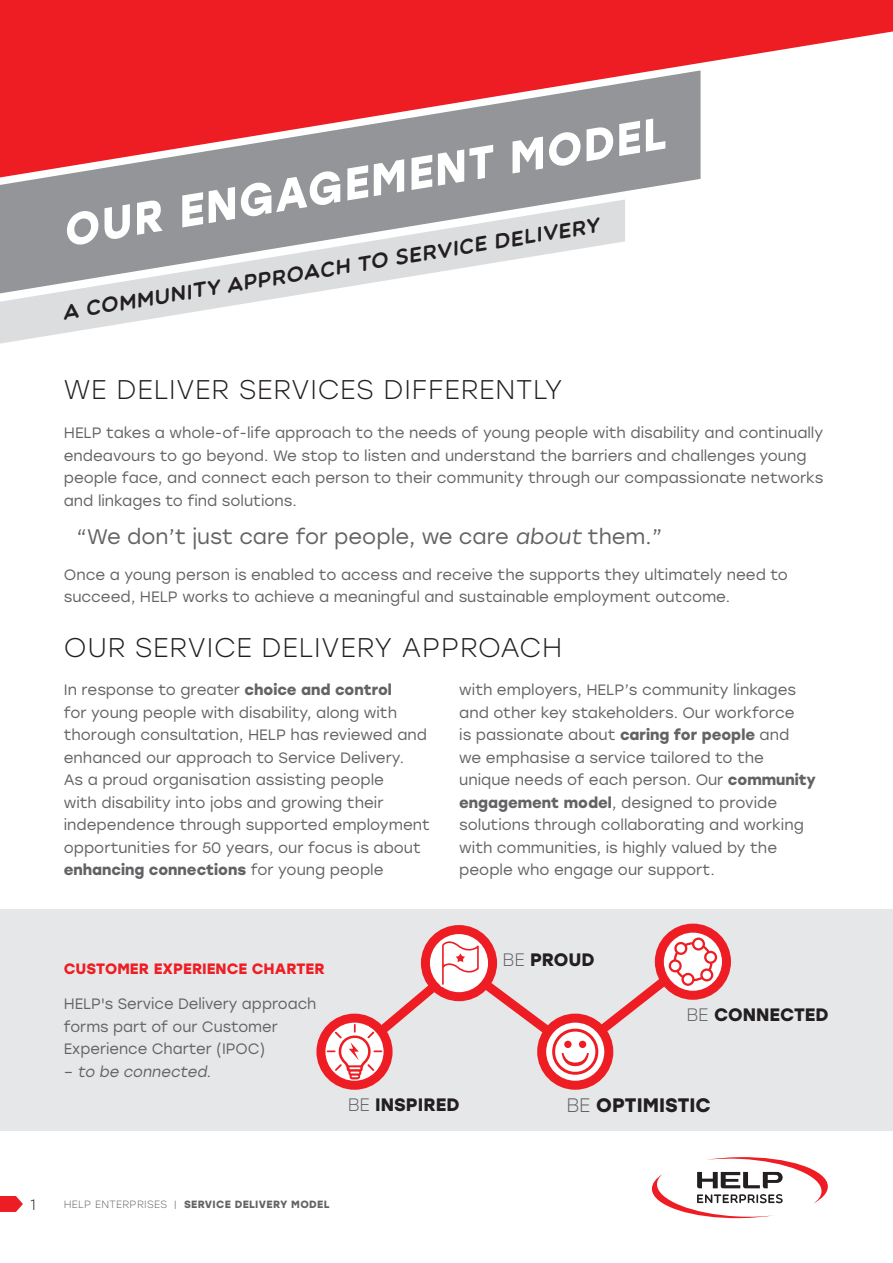
<style>
.page{position:relative;width:893px;height:1263px;background:#fff}
.page>*{position:absolute;margin:0;border:0;box-sizing:border-box;transform-origin:0 0}
.Device_Headline{font:italic 700 45px "Stolzl";color:#fff}
.Standard_Headline_St{font:300 27px "Stolzl";letter-spacing:.03em;color:#231f20}
.Standard_Copy{font:300 27px "Stolzl";letter-spacing:.03em;color:#231f20}
.Callout_1_-_GREY{font:21px "Stolzl";color:#636366}
.Device_Headline-2{font:italic 21px "Multicolore";color:#231f20}
.t1{font:700 19.5px "Stolzl";color:#231f20}
.t2{font:700 18px "Stolzl";color:#231f20}
.Standard_Copy-2{font:15px/22.5px "Stolzl";color:#636366}
.Standard_Copy-3{font:700 15px "Stolzl";color:#ee1d23}
.Standard_Copy-4{font:italic 15px "Stolzl";color:#636366}
.t3{font:300 15px "Stolzl";color:#231f20}
.t4{font:700 10.5px "Stolzl";letter-spacing:.03em;color:#636366}
.s1{font-weight:700}
.s2{font-style:normal}
.s3{font-weight:300;color:#636366}
.s4{font-weight:300}
</style>
<div class="page">
<svg style="left:0;top:1196px;width:23px;height:16px"></svg>
<svg style="left:652px;top:1157px;width:176px;height:61px"></svg>
<div style="left:0;top:909px;width:893px;height:221px;background:#e6e7e9"></div>
<svg style="left:0;top:293px;width:308px;height:51px"></svg>
<svg style="left:0;top:177px;width:701px;height:116px;fill:#939598"></svg>
<svg style="left:0;top:0;width:893px;height:177px;fill:#ee1d23"></svg>
<div style="left:421px;top:925px;width:76px;height:76px;border:9px solid #ee1d23;border-radius:50%"></div>
<div style="left:316px;top:1013px;width:77px;height:77px;border:9px solid #ee1d23;border-radius:50%"></div>
<div style="left:537px;top:1013px;width:76px;height:77px;border:9px solid #ee1d23;border-radius:50%"></div>
<svg style="left:659px;top:928px;width:67px;height:67px"></svg>
<div style="left:655px;top:924px;width:76px;height:76px;border:9px solid #ee1d23;border-radius:50%"></div>
<svg style="left:327px;top:937px;width:390px;height:142px"></svg>
<p class="Device_Headline" style="left:57px;top:197px;width:611px;rotate:-9deg">OUR ENGAGEMENT MODEL</p>
<p class="Device_Headline-2" style="left:60px;top:298px;width:545px;rotate:-9deg">A COMMUNITY APPROACH TO SERVICE DELIVERY</p>
<p class="Standard_Headline_St" style="left:64px;top:371px;width:500px">WE DELIVER SERVICES DIFFERENTLY</p>
<p class="Standard_Copy-2" style="left:64px;top:421px;width:761px">HELP takes a whole-of-life approach to the needs of young people with disability and continually endeavours to go beyond. We stop to listen and understand the barriers and challenges young people face, and connect each person to their community through our compassionate networks and linkages to find solutions.</p>
<p class="Callout_1_-_GREY" style="left:77px;top:522px;width:587px">“We don’t just care for people, we care about them.”</p>
<p class="Standard_Copy-2" style="left:64px;top:562px;width:726px">Once a young person is enabled to access and receive the supports they ultimately need to succeed, HELP works to achieve a meaningful and sustainable employment outcome.</p>
<p class="Standard_Copy" style="left:64px;top:629px;width:500px">OUR SERVICE DELIVERY APPROACH</p>
<p class="Standard_Copy-2" style="left:64px;top:678px;width:367px">In response to greater <span class="s1">choice and control<br></span>for young people with disability, along with thorough consultation, HELP has reviewed and enhanced our approach to Service Delivery.<br>As a proud organisation assisting people<br>with disability into jobs and growing their independence through supported employment opportunities for 50 years, our focus is about <span class="s1">enhancing connections</span> for young people</p>
<p class="Standard_Copy-2" style="left:459px;top:678px;width:358px">with employers, HELP’s community linkages and other key stakeholders. Our workforce<br>is passionate about <span class="s1">caring for people</span> and<br>we emphasise a service tailored to the unique needs of each person. Our <span class="s1">community engagement model</span>, designed to provide solutions through collaborating and working with communities, is highly valued by the people who engage our support.</p>
<p class="Standard_Copy-3" style="left:64px;top:958px;width:262px">CUSTOMER EXPERIENCE CHARTER</p>
<p class="Standard_Copy-2" style="left:64px;top:992px;width:254px">HELP's Service Delivery approach forms part of our Customer<br>Experience Charter (IPOC)</p>
<p class="Standard_Copy-4" style="left:64px;top:1061px;width:149px"><span class="s2">–</span> to be connected<span class="s2">.</span></p>
<p class="t2" style="left:503px;top:947px;width:94px"><span class="s3">BE</span> PROUD</p>
<p class="t2" style="left:686px;top:1001px;width:144px"><span class="s3">BE</span> CONNECTED</p>
<p class="t2" style="left:348px;top:1091px;width:113px"><span class="s3">BE</span> INSPIRED</p>
<p class="t1" style="left:566px;top:1091px;width:146px"><span class="s3">BE</span> OPTIMISTIC</p>
<p class="t3" style="left:30px;top:1194px;width:7px">1</p>
<p class="t4" style="left:64px;top:1197px;width:267px"><span class="s4">HELP ENTERPRISES |</span> SERVICE DELIVERY MODEL</p>
</div>
